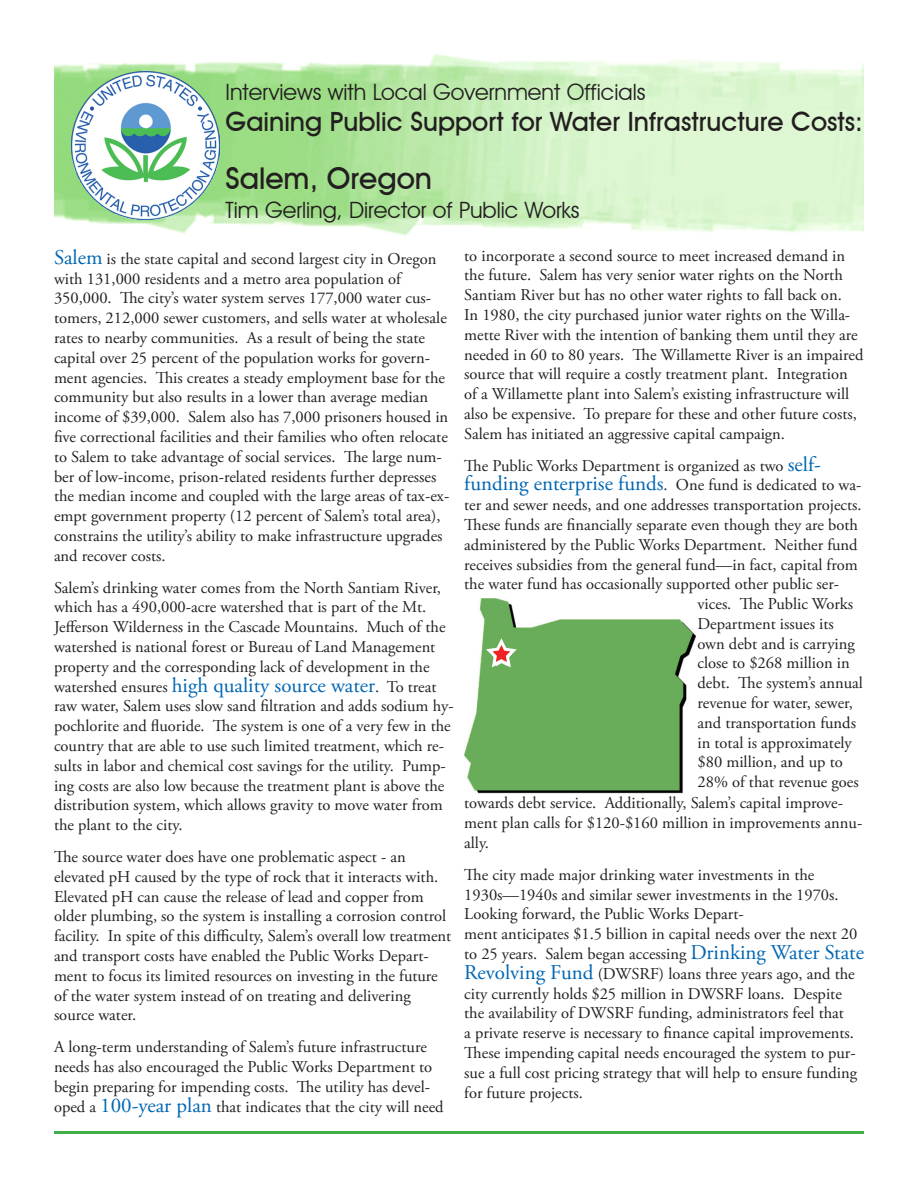
<style>
.page{position:relative;width:918px;height:1188px;background:#fff}
.page>*{position:absolute;margin:0;border:0;box-sizing:border-box;transform-origin:0 0}
.t1{font:500 30px "Avant Garde IT Cby BT";color:#231f20}
.t2{font:500 26.55px "Avant Garde IT Cby BT";color:#231f20}
.t3{font:22.5px "Avant Garde IT Cby BT";color:#231f20}
.t4{font:16.5px/19.8px "Adobe Garamond Pro";color:#231f20}
.s1{font-size:21px;color:#0166b3}
</style>
<div class="page">
<hr style="left:54px;top:1131px;width:810px;height:3px;background:#41ad49">
<img style="left:71px;top:71px;width:149px;height:149px">
<img style="left:464px;top:598px;width:232px;height:196px">
<svg style="left:483px;top:635px;width:37px;height:35px"></svg>
<p class="t3" style="left:225px;top:78px;width:422px">Interviews with Local Government Officials</p>
<p class="t2" style="left:225px;top:106px;width:639px">Gaining Public Support for Water Infrastructure Costs:</p>
<p class="t1" style="left:225px;top:160px;width:208px">Salem, Oregon</p>
<p class="t3" style="left:225px;top:196px;width:356px">Tim Gerling, Director of Public Works</p>
<p class="t4" style="left:54px;top:249px;width:397px"><span class="s1">Salem</span> is the state capital and second largest city in Oregon with 131,000 residents and a metro area population of 350,000. The city’s water system serves 177,000 water cus&shy;tomers, 212,000 sewer customers, and sells water at wholesale rates to nearby communities. As a result of being the state capital over 25 percent of the population works for govern&shy;ment agencies. This creates a steady employment base for the community but also results in a lower than average median income of $39,000. Salem also has 7,000 prisoners housed in five correctional facilities and their families who often relocate to Salem to take advantage of social services. The large num&shy;ber of low-income, prison-related residents further depresses the median income and coupled with the large areas of tax-ex&shy;empt government property (12 percent of Salem’s total area), constrains the utility’s ability to make infrastructure upgrades and recover costs.</p>
<p class="t4" style="left:54px;top:578px;width:401px">Salem’s drinking water comes from the North Santiam River, which has a 490,000-acre watershed that is part of the Mt.<br>Jefferson Wilderness in the Cascade Mountains. Much of the watershed is national forest or Bureau of Land Management property and the corresponding lack of development in the watershed ensures <span class="s1">high quality source water</span>. To treat raw water, Salem uses slow sand filtration and adds sodium hy&shy;pochlorite and fluoride. The system is one of a very few in the country that are able to use such limited treatment, which re&shy;sults in labor and chemical cost savings for the utility. Pump&shy;ing costs are also low because the treatment plant is above the distribution system, which allows gravity to move water from the plant to the city.</p>
<p class="t4" style="left:54px;top:847px;width:399px">The source water does have one problematic aspect - an elevated pH caused by the type of rock that it interacts with.<br>Elevated pH can cause the release of lead and copper from older plumbing, so the system is installing a corrosion control facility. In spite of this difficulty, Salem’s overall low treatment and transport costs have enabled the Public Works Depart&shy;ment to focus its limited resources on investing in the future of the water system instead of on treating and delivering source water.</p>
<p class="t4" style="left:54px;top:1038px;width:391px">A long-term understanding of Salem’s future infrastructure needs has also encouraged the Public Works Department to begin preparing for impending costs. The utility has devel&shy;oped a <span class="s1">100-year plan</span> that indicates that the city will need</p>
<p class="t4" style="left:464px;top:246px;width:401px">to incorporate a second source to meet increased demand in the future. Salem has very senior water rights on the North Santiam River but has no other water rights to fall back on.<br>In 1980, the city purchased junior water rights on the Willa&shy;mette River with the intention of banking them until they are needed in 60 to 80 years. The Willamette River is an impaired source that will require a costly treatment plant. Integration of a Willamette plant into Salem’s existing infrastructure will also be expensive. To prepare for these and other future costs, Salem has initiated an aggressive capital campaign.</p>
<p class="t4" style="left:464px;top:456px;width:358px">The Public Works Department is organized as two <span class="s1">self-</span></p>
<p class="t4" style="left:464px;top:476px;width:399px"><span class="s1">funding enterprise funds</span>. One fund is dedicated to wa-</p>
<p class="t4" style="left:464px;top:496px;width:399px">ter and sewer needs, and one addresses transportation projects.</p>
<p class="t4" style="left:464px;top:515px;width:395px">These funds are financially separate even though they are both</p>
<p class="t4" style="left:464px;top:535px;width:395px">administered by the Public Works Department. Neither fund</p>
<p class="t4" style="left:464px;top:555px;width:395px">receives subsidies from the general fund—in fact, capital from</p>
<p class="t4" style="left:464px;top:575px;width:377px">the water fund has occasionally supported other public ser-</p>
<p class="t4" style="left:698px;top:594px;width:157px">vices. The Public Works</p>
<p class="t4" style="left:698px;top:614px;width:138px">Department issues its</p>
<p class="t4" style="left:698px;top:634px;width:159px">own debt and is carrying</p>
<p class="t4" style="left:698px;top:654px;width:154px">close to $268 million in</p>
<p class="t4" style="left:698px;top:674px;width:167px">debt. The system’s annual</p>
<p class="t4" style="left:698px;top:693px;width:157px">revenue for water, sewer,</p>
<p class="t4" style="left:698px;top:713px;width:160px">and transportation funds</p>
<p class="t4" style="left:698px;top:733px;width:156px">in total is approximately</p>
<p class="t4" style="left:698px;top:753px;width:147px">$80 million, and up to</p>
<p class="t4" style="left:698px;top:773px;width:163px">28% of that revenue goes</p>
<p class="t4" style="left:464px;top:794px;width:400px">towards debt service. Additionally, Salem’s capital improve&shy;ment plan calls for $120-$160 million in improvements annu&shy;ally.</p>
<p class="t4" style="left:464px;top:865px;width:376px">The city made major drinking water investments in the<br>1930s—1940s and similar sewer investments in the 1970s.<br>Looking forward, the Public Works Depart-</p>
<p class="t4" style="left:464px;top:925px;width:401px">ment anticipates $1.5 billion in capital needs over the next 20 to 25 years. Salem began accessing <span class="s1">Drinking Water State Revolving Fund</span> (DWSRF) loans three years ago, and the city currently holds $25 million in DWSRF loans. Despite the availability of DWSRF funding, administrators feel that<br>a private reserve is necessary to finance capital improvements.<br>These impending capital needs encouraged the system to pur&shy;sue a full cost pricing strategy that will help to ensure funding for future projects.</p>
</div>
